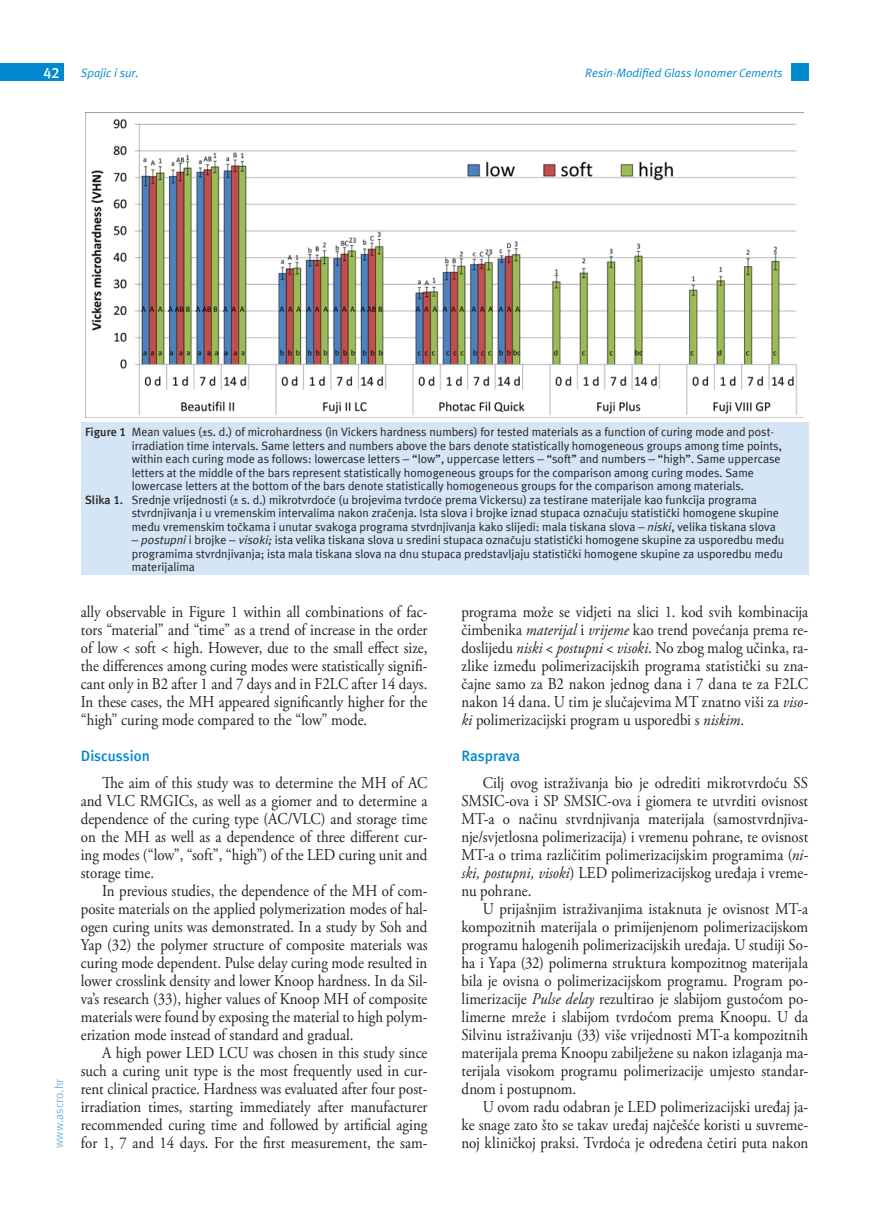
<style>
.page{position:relative;width:872px;height:1212px;background:#fff}
.page>*{position:absolute;margin:0;border:0;box-sizing:border-box;transform-origin:0 0}
.t1{font:16.5px/18px "Adobe Garamond Pro";color:#231f20;text-align:justify;scale:.9 1}
.t2{font:700 15px "Meta ASC";color:#0089cf}
.t3{font:700 15px "Meta ASC";color:#fff}
.t4{font:12px/13.5px "Meta ASC";color:#231f20;text-align:justify}
.t5{font:italic 12px "Meta ASC";color:#0089cf}
.t6{font:12px "Meta ASC";color:#77b6e4}
.s1{font-weight:700}
.s2{font-style:italic}
</style>
<div class="page">
<div style="left:791px;top:64px;width:17px;height:17px;background:#0089cf"></div>
<div style="left:0;top:64px;width:64px;height:17px;background:#0089cf"></div>
<div style="left:81px;top:422px;width:727px;height:153px;background:#d4e6f6"></div>
<img style="left:85px;top:112px;width:719px;height:305px">
<p class="t3" style="left:43px;top:64px;width:18px">42</p>
<p class="t5" style="left:81px;top:66px;width:59px">Spajic i sur.</p>
<p class="t5" style="left:585px;top:66px;width:199px">Resin-Modified Glass Ionomer Cements</p>
<p class="t6" style="left:52px;top:1148px;width:71px;rotate:-90deg">www.ascro.hr</p>
<p class="t4" style="left:85px;top:425px;width:690px"><span class="s1">Figure 1</span> Mean values (±s. d.) of microhardness (in Vickers hardness numbers) for tested materials as a function of curing mode and post-</p>
<p class="t4" style="left:132px;top:438px;width:651px">irradiation time intervals. Same letters and numbers above the bars denote statistically homogeneous groups among time points,</p>
<p class="t4" style="left:132px;top:452px;width:650px">within each curing mode as follows: lowercase letters – “low”, uppercase letters – “soft” and numbers – “high”. Same uppercase</p>
<p class="t4" style="left:132px;top:465px;width:623px">letters at the middle of the bars represent statistically homogeneous groups for the comparison among curing modes. Same</p>
<p class="t4" style="left:132px;top:479px;width:614px">lowercase letters at the bottom of the bars denote statistically homogeneous groups for the comparison among materials.</p>
<p class="t4" style="left:85px;top:492px;width:673px"><span class="s1">Slika 1.</span> Srednje vrijednosti (± s. d.) mikrotvrdoće (u brojevima tvrdoće prema Vickersu) za testirane materijale kao funkcija programa</p>
<p class="t4" style="left:132px;top:506px;width:648px">stvrdnjivanja i u vremenskim intervalima nakon zračenja. Ista slova i brojke iznad stupaca označuju statistički homogene skupine</p>
<p class="t4" style="left:132px;top:519px;width:645px">među vremenskim točkama i unutar svakoga programa stvrdnjivanja kako slijedi: mala tiskana slova – <span class="s2">niski</span>, velika tiskana slova</p>
<p class="t4" style="left:132px;top:533px;width:654px">– <span class="s2">postupni</span> i brojke – <span class="s2">visoki;</span> ista velika tiskana slova u sredini stupaca označuju statistički homogene skupine za usporedbu među programima stvrdnjivanja; ista mala tiskana slova na dnu stupaca predstavljaju statistički homogene skupine za usporedbu među materijalima</p>
<p class="t1" style="left:81px;top:603px;width:387px">ally observable in Figure 1 within all combinations of fac&shy;tors “material” and “time” as a trend of increase in the order of low &lt; soft &lt; high. However, due to the small effect size, the differences among curing modes were statistically signifi&shy;cant only in B2 after 1 and 7 days and in F2LC after 14 days.<br>In these cases, the MH appeared significantly higher for the “high” curing mode compared to the “low” mode.</p>
<p class="t2" style="left:81px;top:747px;width:70px">Discussion</p>
<p class="t1" style="left:81px;top:774px;width:387px;text-indent:21px">The aim of this study was to determine the MH of AC and VLC RMGICs, as well as a giomer and to determine a dependence of the curing type (AC/VLC) and storage time on the MH as well as a dependence of three different cur&shy;ing modes (“low”, “soft”, “high”) of the LED curing unit and storage time.</p>
<p class="t1" style="left:81px;top:882px;width:387px;text-indent:21px">In previous studies, the dependence of the MH of com&shy;posite materials on the applied polymerization modes of hal&shy;ogen curing units was demonstrated. In a study by Soh and Yap (32) the polymer structure of composite materials was curing mode dependent. Pulse delay curing mode resulted in lower crosslink density and lower Knoop hardness. In da Sil&shy;va’s research (33), higher values of Knoop MH of composite materials were found by exposing the material to high polym&shy;erization mode instead of standard and gradual.</p>
<p class="t1" style="left:81px;top:1044px;width:387px;text-indent:21px">A high power LED LCU was chosen in this study since such a curing unit type is the most frequently used in cur&shy;rent clinical practice. Hardness was evaluated after four post&shy;irradiation times, starting immediately after manufacturer recommended curing time and followed by artificial aging for 1, 7 and 14 days. For the first measurement, the sam-</p>
<p class="t1" style="left:461px;top:603px;width:387px">programa može se vidjeti na slici 1. kod svih kombinacija čimbenika <span class="s2">materijal</span> i <span class="s2">vrijeme</span> kao trend povećanja prema re&shy;doslijedu <span class="s2">niski</span> &lt; <span class="s2">postupni</span> &lt; <span class="s2">visoki</span>. No zbog malog učinka, ra&shy;zlike između polimerizacijskih programa statistički su zna&shy;čajne samo za B2 nakon jednog dana i 7 dana te za F2LC nakon 14 dana. U tim je slučajevima MT znatno viši za <span class="s2">viso&shy;ki</span> polimerizacijski program u usporedbi s <span class="s2">niskim</span>.</p>
<p class="t2" style="left:461px;top:747px;width:60px">Rasprava</p>
<p class="t1" style="left:461px;top:774px;width:387px;text-indent:21px">Cilj ovog istraživanja bio je odrediti mikrotvrdoću SS SMSIC-ova i SP SMSIC-ova i giomera te utvrditi ovisnost MT-a o načinu stvrdnjivanja materijala (samostvrdnjiva&shy;nje/svjetlosna polimerizacija) i vremenu pohrane, te ovisnost MT-a o trima različitim polimerizacijskim programima (<span class="s2">ni&shy;ski, postupni, visoki</span>) LED polimerizacijskog uređaja i vreme&shy;nu pohrane.</p>
<p class="t1" style="left:461px;top:900px;width:387px;text-indent:21px">U prijašnjim istraživanjima istaknuta je ovisnost MT-a kompozitnih materijala o primijenjenom polimerizacijskom programu halogenih polimerizacijskih uređaja. U studiji So&shy;ha i Yapa (32) polimerna struktura kompozitnog materijala bila je ovisna o polimerizacijskom programu. Program po&shy;limerizacije <span class="s2">Pulse delay</span> rezultirao je slabijom gustoćom po&shy;limerne mreže i slabijom tvrdoćom prema Knoopu. U da Silvinu istraživanju (33) više vrijednosti MT-a kompozitnih materijala prema Knoopu zabilježene su nakon izlaganja ma&shy;terijala visokom programu polimerizacije umjesto standar&shy;dnom i postupnom.</p>
<p class="t1" style="left:461px;top:1098px;width:387px;text-indent:21px">U ovom radu odabran je LED polimerizacijski uređaj ja&shy;ke snage zato što se takav uređaj najčešće koristi u suvreme&shy;noj kliničkoj praksi. Tvrdoća je određena četiri puta nakon</p>
</div>
